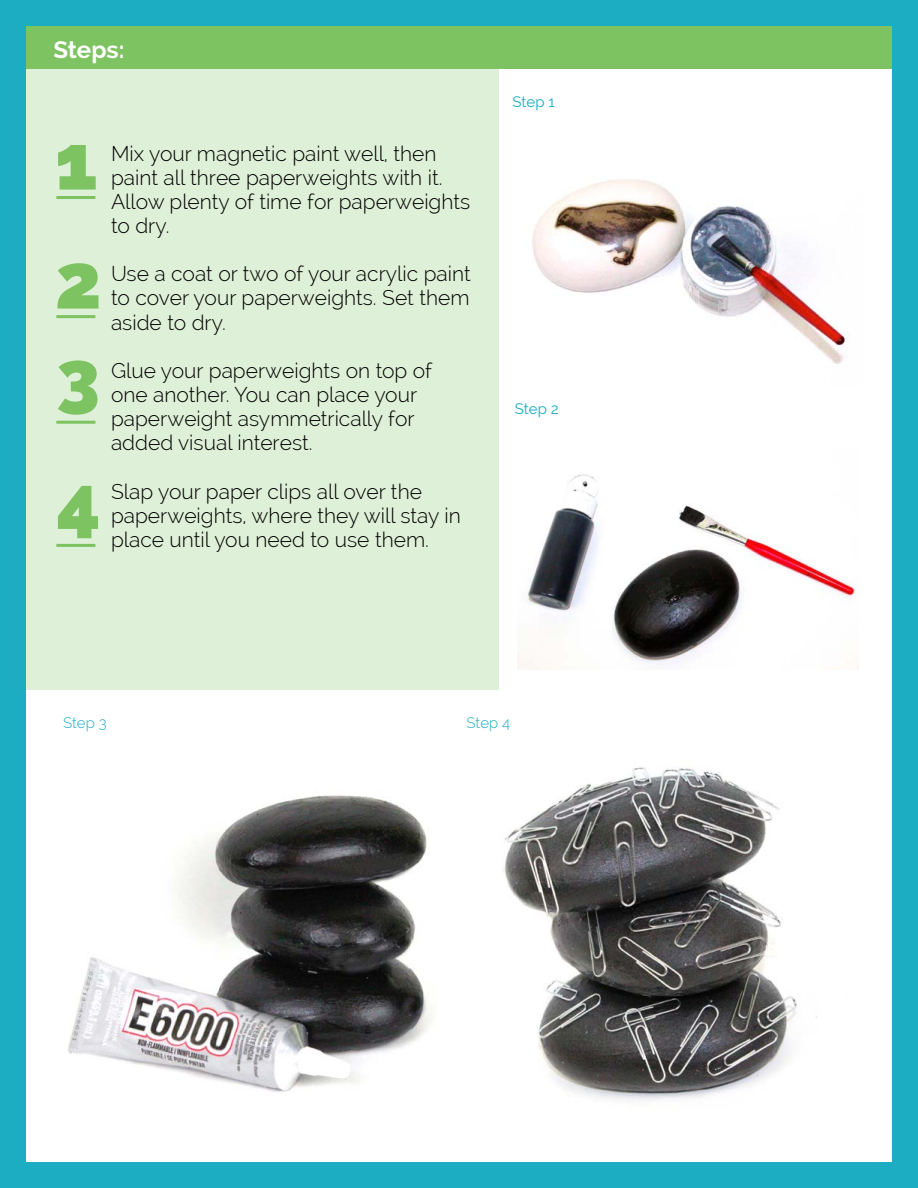
<style>
.page{position:relative;width:918px;height:1188px;background:#fff}
.page>*{position:absolute;margin:0;border:0;box-sizing:border-box;transform-origin:0 0}
.t1{font:800 78px/119.1px "Raleway";color:#7dc361}
.t2{font:800 75px/125.1px "Raleway";color:#7dc361}
.t3{font:700 24px "Raleway";color:#fff}
.t4{font:300 21px/24.2px "Raleway";color:#000}
.t5{font:15px "Raleway";color:#1cadc2}
.t6{font:300 15px "Raleway";color:#1cadc2}
</style>
<div class="page">
<div style="left:15px;top:28px;width:484px;height:662px;background:#def0d7"></div>
<div style="left:15px;top:26px;width:888px;height:43px;background:#7dc361"></div>
<hr style="left:56px;top:196px;width:39px;height:3px;background:#7dc361">
<hr style="left:56px;top:315px;width:39px;height:3px;background:#7dc361">
<hr style="left:56px;top:421px;width:39px;height:3px;background:#7dc361">
<hr style="left:56px;top:544px;width:39px;height:3px;background:#7dc361">
<div style="left:0;top:0;width:918px;height:25px;background:#1cadc2"></div>
<div style="left:0;top:1162px;width:918px;height:25px;background:#1cadc2"></div>
<div style="left:893px;top:0;width:25px;height:1188px;background:#1cadc2"></div>
<div style="left:0;top:0;width:25px;height:1188px;background:#1cadc2"></div>
<img style="left:532px;top:179px;width:316px;height:185px">
<img style="left:67px;top:795px;width:365px;height:297px">
<img style="left:503px;top:767px;width:314px;height:334px">
<img style="left:517px;top:474px;width:342px;height:196px">
<p class="t3" style="left:53px;top:36px;width:73px">Steps:</p>
<h1 class="t1" style="left:55px;top:103px;width:48px">1<br>2</h1>
<h2 class="t2" style="left:56px;top:315px;width:45px">3<br>4</h2>
<p class="t4" style="left:111px;top:141px;width:361px">Mix your magnetic paint well, then paint all three paperweights with it.<br>Allow plenty of time for paperweights to dry.</p>
<p class="t4" style="left:111px;top:262px;width:361px;text-align:justify">Use a coat or two of your acrylic paint to cover your paperweights. Set them aside to dry.</p>
<p class="t4" style="left:111px;top:358px;width:323px">Glue your paperweights on top of one another. You can place your paperweight asymmetrically for added visual interest.</p>
<p class="t4" style="left:111px;top:479px;width:351px">Slap your paper clips all over the paperweights, where they will stay in place until you need to use them.</p>
<p class="t5" style="left:513px;top:93px;width:44px">Step 1</p>
<p class="t5" style="left:515px;top:400px;width:45px">Step 2</p>
<p class="t6" style="left:63px;top:714px;width:45px">Step 3</p>
<p class="t6" style="left:467px;top:714px;width:45px">Step 4</p>
</div>
